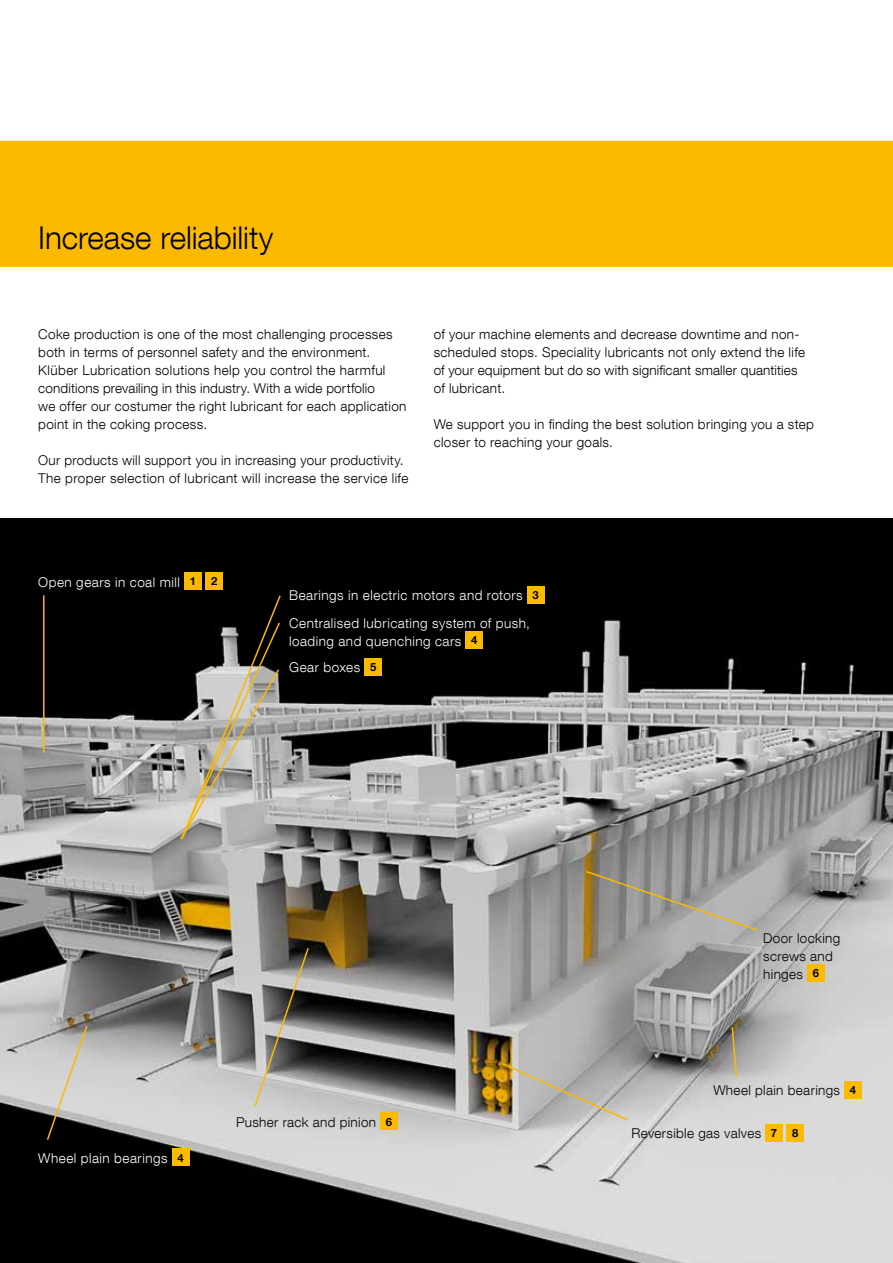
<style>
.page{position:relative;width:893px;height:1263px;background:#fff}
.page>*{position:absolute;margin:0;border:0;box-sizing:border-box;transform-origin:0 0}
.t1{font:300 31.5px "Helvetica Neue LT Com";letter-spacing:-.005em;color:#000}
.t2{font:300 13.5px/18px "Helvetica Neue LT Com";letter-spacing:.025em;color:#000}
.t3{font:300 13.5px/27.2px "Helvetica Neue LT Com";letter-spacing:.035em;color:#fff}
.t4{font:700 11.25px "Helvetica Neue LT Com";color:#000}
.s1{font-weight:700;font-size:11.25px;color:#000}
.s2{font-weight:700;font-size:11.25px}
</style>
<div class="page">
<div style="left:0;top:141px;width:893px;height:126px;background:#fbba00"></div>
<img style="left:0;top:519px;width:893px;height:744px">
<div style="left:527px;top:587px;width:17px;height:17px;background:#fbba00"></div>
<div style="left:466px;top:632px;width:17px;height:17px;background:#fbba00"></div>
<div style="left:365px;top:658px;width:17px;height:17px;background:#fbba00"></div>
<div style="left:172px;top:1149px;width:17px;height:17px;background:#fbba00"></div>
<div style="left:380px;top:1113px;width:17px;height:17px;background:#fbba00"></div>
<div style="left:765px;top:1124px;width:17px;height:17px;background:#fbba00"></div>
<div style="left:787px;top:1124px;width:17px;height:17px;background:#fbba00"></div>
<div style="left:844px;top:1081px;width:17px;height:17px;background:#fbba00"></div>
<div style="left:807px;top:965px;width:17px;height:17px;background:#fbba00"></div>
<div style="left:184px;top:573px;width:17px;height:17px;background:#fbba00"></div>
<div style="left:206px;top:573px;width:17px;height:17px;background:#fbba00"></div>
<svg style="left:253px;top:946px;width:57px;height:162px;background:#918f8a"></svg>
<img style="left:500px;top:1061px;width:130px;height:61px">
<svg style="left:731px;top:1025px;width:7px;height:53px"></svg>
<svg style="left:584px;top:870px;width:175px;height:62px;background:#9f9b91"></svg>
<svg style="left:179px;top:594px;width:103px;height:247px;background:#7f7d75"></svg>
<svg style="left:46px;top:1024px;width:43px;height:117px;background:#a5a29b"></svg>
<hr style="left:43px;top:595px;width:2px;height:158px;background:#fbba00">
<h1 class="t1" style="left:38px;top:218px;width:237px">Increase reliability</h1>
<p class="t2" style="left:38px;top:325px;width:370px">Coke production is one of the most challenging -processes both in terms of personnel safety and the environment.<br>Klüber -Lubrication solutions help you control the harmful -conditions prevailing in this industry. With a wide portfolio<br>we offer our costumer the right lubricant for each application point in the coking process.</p>
<p class="t2" style="left:38px;top:451px;width:372px">Our products will support you in increasing your productivity.<br>The proper selection of lubricant will increase the service life</p>
<p class="t2" style="left:434px;top:325px;width:373px">of your machine elements and decrease downtime and non-- scheduled stops. Speciality lubricants not only extend the life of your equipment but do so with significant smaller quantities of lubricant.</p>
<p class="t2" style="left:434px;top:415px;width:382px">We support you in finding the best solution bringing you a step closer to reaching your goals.</p>
<p class="t3" style="left:38px;top:568px;width:159px">Open gears in coal mill <span class="s1">1</span></p>
<p class="t4" style="left:211px;top:574px;width:8px">2</p>
<p class="t3" style="left:289px;top:582px;width:251px">Bearings in electric motors and rotors <span class="s1">3<br></span>Centralised lubricating system of push,</p>
<p class="t3" style="left:289px;top:627px;width:190px;line-height:26.4px">loading and quenching cars <span class="s1">4<br></span>Gear boxes <span class="s1">5</span></p>
<p class="t3" style="left:38px;top:1144px;width:147px">Wheel plain bearings <span class="s1">4</span></p>
<p class="t2" style="left:236px;top:1113px;width:158px">Pusher rack and -pinion <span class="s2">6</span></p>
<p class="t2" style="left:763px;top:928px;width:79px">Door locking screws and hinges <span class="s2">6</span></p>
<p class="t2" style="left:713px;top:1081px;width:144px">Wheel plain bearings <span class="s2">4</span></p>
<p class="t2" style="left:631px;top:1124px;width:147px">Reversible gas valves <span class="s2">7</span></p>
<p class="t4" style="left:792px;top:1125px;width:8px">8</p>
</div>
